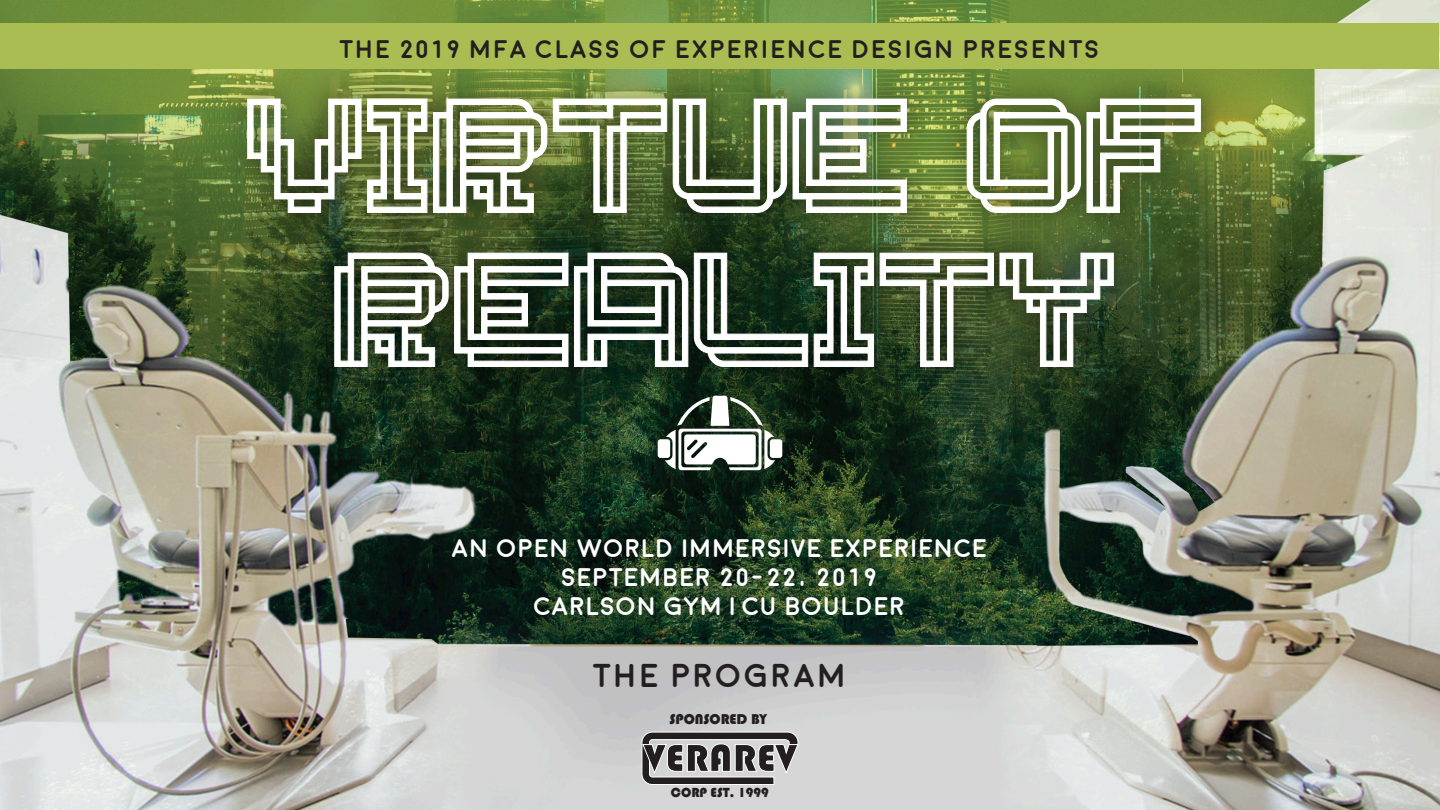
<style>
.page{position:relative;width:1440px;height:810px;background:#fff}
.page>*{position:absolute;margin:0;border:0;box-sizing:border-box;transform-origin:0 0}
.t1{font:162px/154.1px "Linee DEMO Regular";letter-spacing:-.06em;color:#fff;text-align:center}
.t2{font:700 33px "Moon";letter-spacing:.04em;color:#231e20}
.t3{font:700 25.42px/29px "Moon";letter-spacing:.04em;color:#fff;text-align:center}
.t4{font:700 25.42px "Moon";letter-spacing:.04em;color:#231e20}
.t5{font:14.7px "Bauhaus 93";color:#231e20}
.t6{font:13.58px "Bauhaus 93";color:#231e20}
</style>
<div class="page">
<img style="left:0;top:0;width:1440px;height:810px">
<img style="left:202px;top:68px;width:1037px;height:337px">
<svg style="left:247px;top:98px;width:300px;height:115px;background:#687748"></svg>
<svg style="left:553px;top:98px;width:114px;height:115px;background:#627442"></svg>
<svg style="left:673px;top:98px;width:234px;height:115px;background:#5c7148"></svg>
<svg style="left:967px;top:98px;width:234px;height:115px;background:#667945"></svg>
<svg style="left:334px;top:253px;width:354px;height:114px;background:#3a4a37"></svg>
<svg style="left:694px;top:253px;width:114px;height:114px;background:#273d2b"></svg>
<svg style="left:814px;top:253px;width:300px;height:114px;background:#425437"></svg>
<svg style="left:641px;top:732px;width:158px;height:53px;background:#807e7f"></svg>
<div style="left:0;top:23px;width:1438px;height:45px;background:#aabd52"></div>
<div style="left:770px;top:439px;width:12px;height:19px;background:#fff;border-radius:3px"></div>
<div style="left:658px;top:439px;width:12px;height:19px;background:#fff;border-radius:3px"></div>
<svg style="left:665px;top:396px;width:110px;height:74px"></svg>
<p class="t4" style="left:339px;top:37px;width:762px">THE 2019 MFA CLASS OF EXPERIENCE DESIGN PRESENTS</p>
<h1 class="t1" style="left:240px;top:80px;width:970px">VIRTUE OF<br>REALITY</h1>
<p class="t3" style="left:452px;top:535px;width:537px">AN OPEN WORLD IMMERSIVE EXPERIENCE<br>SEPTEMBER 20-22, 2019<br>CARLSON GYM | CU BOULDER</p>
<p class="t2" style="left:592px;top:659px;width:256px">THE PROGRAM</p>
<p class="t5" style="left:669px;top:711px;width:99px">SPONSORED BY</p>
<p class="t6" style="left:671px;top:785px;width:100px">CORP EST. 1999</p>
</div>
